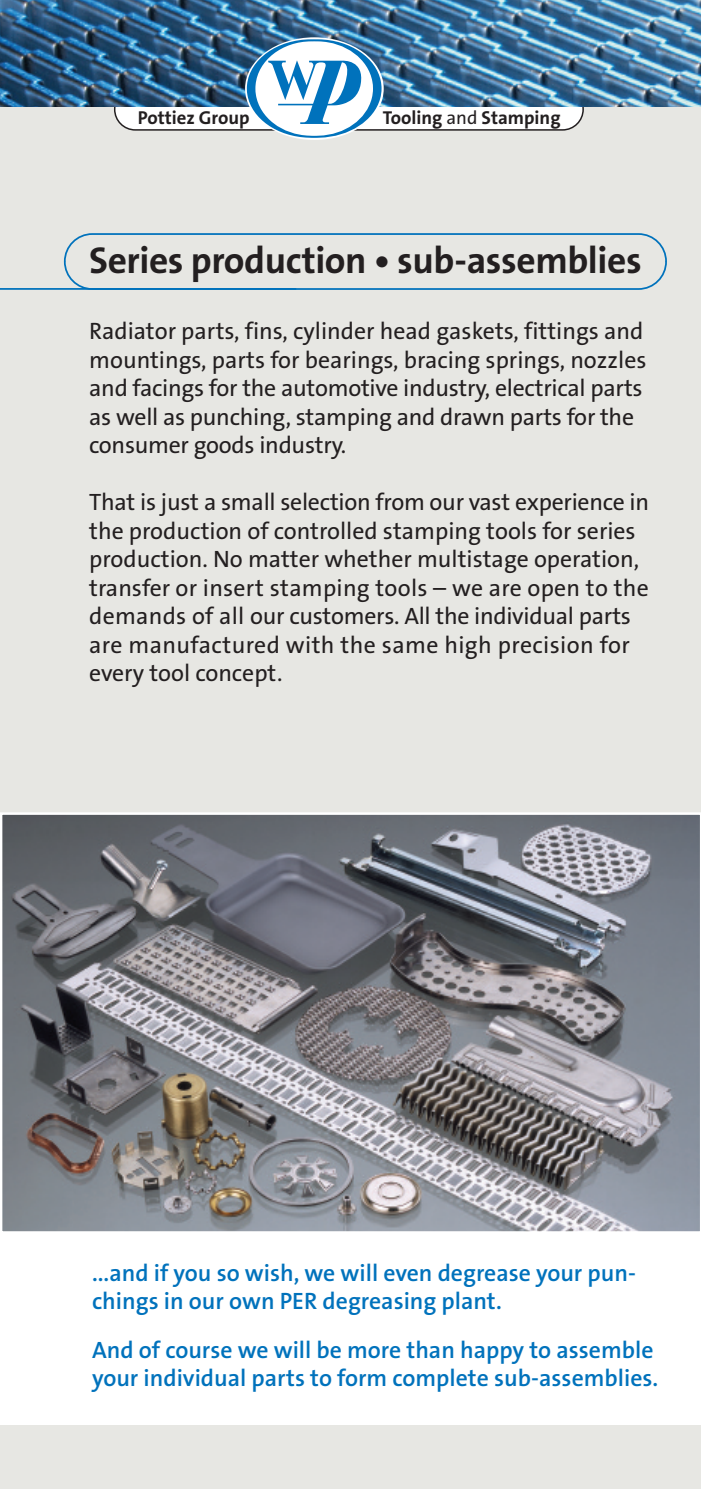
<style>
.page{position:relative;width:701px;height:1489px;background:#fff}
.page>*{position:absolute;margin:0;border:0;box-sizing:border-box;transform-origin:0 0}
.t1{font:700 37.5px "The Sans B7";letter-spacing:-.01em;color:#231f20}
.t2{font:23.75px/28.5px "The Sans B5 Plain";color:#231f20}
.t3{font:600 23.75px/28.5px "The Sans B6";color:#0072bc}
.t4{font:700 18.75px "The Sans B7";color:#231f20}
.s1{font-family:"The Sans B5 Plain";font-weight:400}
</style>
<div class="page">
<div style="left:0;top:0;width:700px;height:1488px;background:#e7e7e3"></div>
<div style="left:0;top:1233px;width:700px;height:191px;background:#fff"></div>
<img style="left:3px;top:815px;width:694px;height:415px">
<div style="left:0;top:812px;width:700px;height:421px;border:2px solid #fff"></div>
<hr style="left:0;top:288px;width:296px;height:2px;background:#0072bc">
<svg style="left:64px;top:233px;width:602px;height:57px"></svg>
<img style="left:0;top:0;width:700px;height:106px">
<img style="left:114px;top:39px;width:469px;height:99px">
<p class="t4" style="left:138px;top:107px;width:113px">Pottiez Group</p>
<p class="t4" style="left:382px;top:107px;width:179px">Tooling <span class="s1">and</span> Stamping</p>
<h1 class="t1" style="left:89px;top:241px;width:553px">Series production • sub-assemblies</h1>
<p class="t2" style="left:89px;top:318px;width:558px">Radiator parts, fins, cylinder head gaskets, fittings and mountings, parts for bearings, bracing springs, nozzles and facings for the automotive industry, electrical parts as well as punching, stamping and drawn parts for the consumer goods industry.</p>
<p class="t2" style="left:89px;top:489px;width:561px">That is just a small selection from our vast experience in the production of controlled stamping tools for series production. No matter whether multistage operation, transfer or insert stamping tools – we are open to the demands of all our customers. All the individual parts are manufactured with the same high precision for every tool concept.</p>
<p class="t3" style="left:92px;top:1258px;width:545px">...and if you so wish, we will even degrease your pun&shy;chings in our own PER degreasing plant.</p>
<p class="t3" style="left:92px;top:1335px;width:567px">And of course we will be more than happy to assemble your individual parts to form complete sub-assemblies.</p>
</div>
